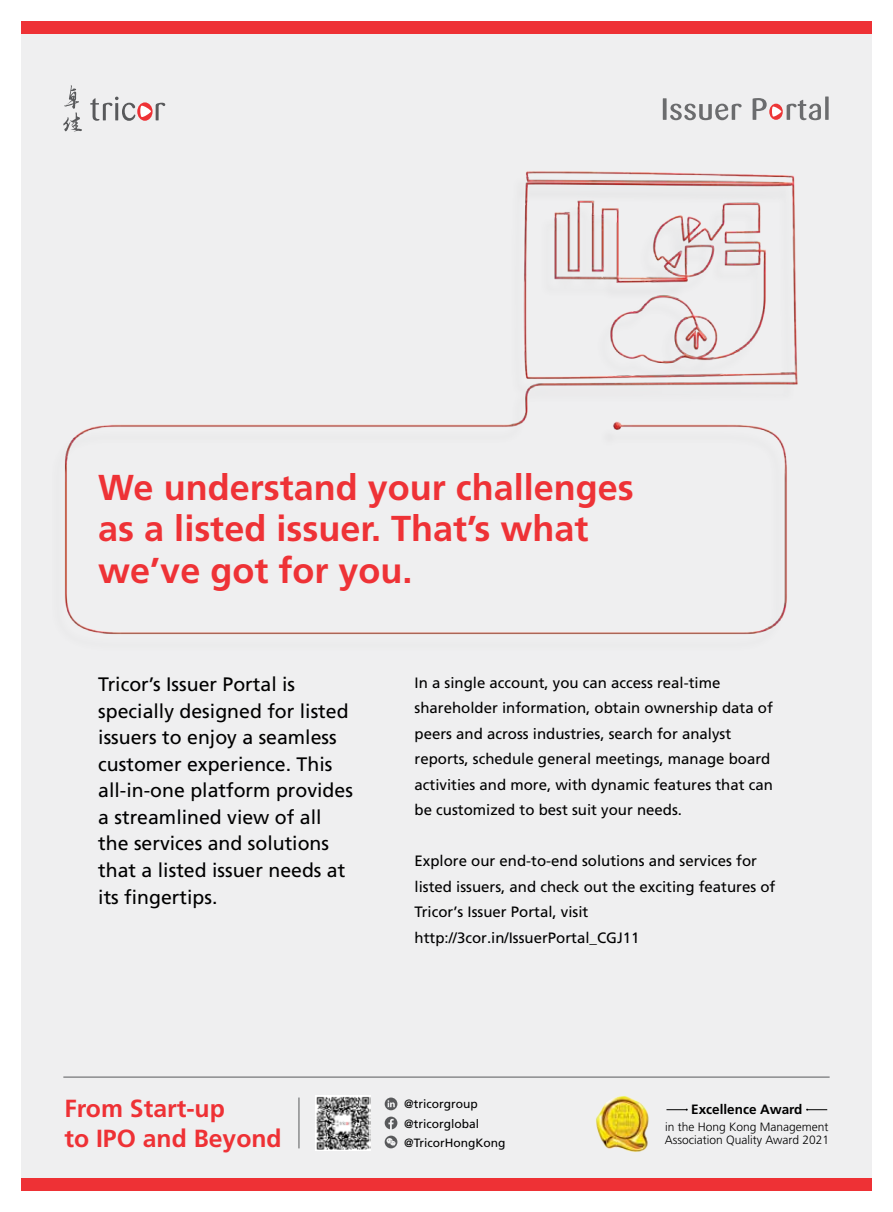
<style>
.page{position:relative;width:893px;height:1212px;background:#fff}
.page>*{position:absolute;margin:0;border:0;box-sizing:border-box;transform-origin:0 0}
.t1{font:700 36px/41.4px "Frutiger LT Std";color:#ee3236}
.t2{font:700 24.75px/29.7px "Frutiger LT Std";color:#ee3135}
.t3{font:19.5px/26.5px "Frutiger LT Std";color:#000}
.t4{font:15px/25.5px "Frutiger LT Std";color:#000}
.t5{font:700 13.5px "Frutiger LT Std";color:#000}
.t6{font:300 12px/13.5px "Frutiger LT Std";color:#000}
.t7{font:12px/19.5px "Frutiger LT Std";color:#000}
</style>
<div class="page">
<div style="left:21px;top:27px;width:851px;height:1163px;background:#efeff0"></div>
<hr style="left:63px;top:1077px;width:767px;height:1px;background:#58595b">
<hr style="left:299px;top:1097px;width:1px;height:51px;background:#58595b">
<svg style="left:385px;top:1097px;width:12px;height:13px"></svg>
<svg style="left:385px;top:1116px;width:12px;height:13px"></svg>
<svg style="left:385px;top:1135px;width:12px;height:13px"></svg>
<img style="left:595px;top:1096px;width:54px;height:56px">
<svg style="left:666px;top:1109px;width:22px;height:1px"></svg>
<svg style="left:806px;top:1109px;width:21px;height:1px"></svg>
<img style="left:315px;top:1095px;width:55px;height:56px">
<svg style="left:663px;top:98px;width:4px;height:22px"></svg>
<svg style="left:670px;top:104px;width:72px;height:16px"></svg>
<svg style="left:787px;top:100px;width:34px;height:20px"></svg>
<svg style="left:825px;top:96px;width:4px;height:24px"></svg>
<svg style="left:769px;top:104px;width:14px;height:16px"></svg>
<svg style="left:753px;top:98px;width:28px;height:22px"></svg>
<svg style="left:63px;top:85px;width:19px;height:47px"></svg>
<svg style="left:90px;top:97px;width:75px;height:24px"></svg>
<div style="left:21px;top:21px;width:851px;height:12px;background:#ee3135"></div>
<div style="left:21px;top:1178px;width:851px;height:12px;background:#ee3135"></div>
<img style="left:64px;top:171px;width:734px;height:464px">
<h1 class="t1" style="left:98px;top:467px;width:537px">We understand your challenges as a listed issuer. That’s what we’ve got for you.</h1>
<p class="t3" style="left:98px;top:671px;width:256px">Tricor’s Issuer Portal is specially designed for listed issuers to enjoy a seamless customer experience. This all-in-one platform provides a streamlined view of all the services and solutions that a listed issuer needs at its fingertips.</p>
<p class="t4" style="left:414px;top:670px;width:360px">In a single account, you can access real-time shareholder information, obtain ownership data of peers and across industries, search for analyst reports, schedule general meetings, manage board activities and more, with dynamic features that can be customized to best suit your needs.</p>
<p class="t4" style="left:414px;top:848px;width:362px">Explore our end-to-end solutions and services for listed issuers, and check out the exciting features of Tricor’s Issuer Portal, visit http://3cor.in/IssuerPortal_CGJ11</p>
<h2 class="t2" style="left:64px;top:1093px;width:219px">From Start-up<br>to IPO and Beyond</h2>
<p class="t5" style="left:691px;top:1101px;width:113px">Excellence Award</p>
<p class="t7" style="left:404px;top:1094px;width:103px">@tricorgroup @tricorglobal @TricorHongKong</p>
<p class="t6" style="left:665px;top:1120px;width:166px">in the Hong Kong Management<br>Association Quality Award 2021</p>
</div>
